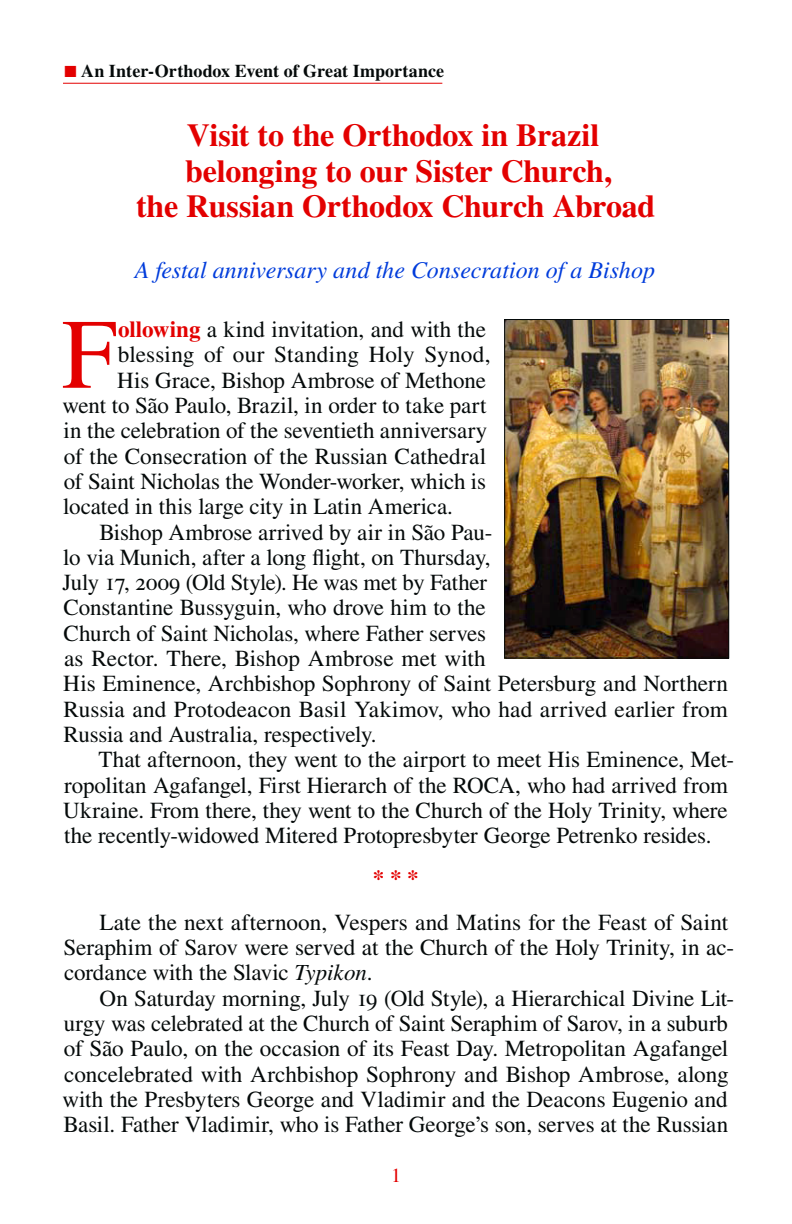
<style>
.page{position:relative;width:792px;height:1224px;background:#fff}
.page>*{position:absolute;margin:0;border:0;box-sizing:border-box;transform-origin:0 0}
.t1{font:99.4px "CTOS Times Pro";color:#e30000}
.t2{font:700 32px "CTOS Times Pro";letter-spacing:-.005em;color:#e30000}
.t3{font:italic 24px "CTOS Times Pro";color:#003cdb}
.t4{font:23px/25.4px "CTOS Times Pro";letter-spacing:-.005em;color:#050a0a}
.Paragraph_Style_1{font:700 23px "CTOS Times Pro";color:#e30000}
.t5{font:20px "CTOS Times Pro";color:#e30000}
.t6{font:700 18px "CTOS Times Pro";letter-spacing:.005em;color:#050a0a}
.s1{color:#e30000}
.s2{font-weight:700;color:#e30000}
.s3{font-style:italic}
</style>
<div class="page">
<hr style="left:63px;top:83px;width:379px;height:1px;background:#e30000">
<img style="left:506px;top:321px;width:221px;height:335px">
<div style="left:504px;top:319px;width:225px;height:339px;border:1px solid #050a0a"></div>
<p class="t6" style="left:65px;top:55px;width:381px"><span class="s1">■</span> An Inter-Orthodox Event of Great Importance</p>
<p class="t2" style="left:187px;top:107px;width:414px">Visit to the Orthodox in Brazil</p>
<p class="t2" style="left:185px;top:142px;width:428px">belonging to our Sister Church,</p>
<p class="t2" style="left:136px;top:178px;width:521px">the Russian Orthodox Church Abroad</p>
<p class="t3" style="left:135px;top:250px;width:522px">A festal anniversary and the Consecration of a Bishop</p>
<p class="t1" style="left:62px;top:270px;width:57px">F</p>
<p class="t4" style="left:118px;top:315px;width:369px"><span class="s2">ollowing</span> a kind invitation, and with the</p>
<p class="t4" style="left:118px;top:340px;width:374px">blessing of our Standing Holy Synod,</p>
<p class="t4" style="left:117px;top:366px;width:370px">His Grace, Bishop Ambrose of Methone</p>
<p class="t4" style="left:63px;top:391px;width:425px">went to São Paulo, Brazil, in order to take part</p>
<p class="t4" style="left:64px;top:416px;width:425px">in the celebration of the seventieth anniversary</p>
<p class="t4" style="left:64px;top:442px;width:424px">of the Consecration of the Russian Cathedral</p>
<p class="t4" style="left:64px;top:467px;width:424px">of Saint Nicholas the Wonder-worker, which is</p>
<p class="t4" style="left:63px;top:492px;width:391px">located in this large city in Latin America.</p>
<p class="t4" style="left:63px;top:517px;width:667px;text-indent:37px">Bishop Ambrose arrived by air in São Pau-<br>lo via Munich, after a long flight, on Thursday,<br>July 17, 2009 (Old Style). He was met by Father<br>Constantine Bussyguin, who drove him to the<br>Church of Saint Nicholas, where Father serves<br>as Rector. There, Bishop Ambrose met with<br>His Eminence, Archbishop Sophrony of Saint Petersburg and Northern Russia and Protodeacon Basil Yakimov, who had arrived earlier from Russia and Australia, respectively.</p>
<p class="t4" style="left:63px;top:745px;width:673px;text-indent:35px">That afternoon, they went to the airport to meet His Eminence, Met&shy;ropolitan Agafangel, First Hierarch of the ROCA, who had arrived from Ukraine. From there, they went to the Church of the Holy Trinity, where the recently-widowed Mitered Protopresbyter George Petrenko resides.</p>
<p class="Paragraph_Style_1" style="left:373px;top:858px;width:47px">* * *</p>
<p class="t4" style="left:64px;top:908px;width:672px;text-indent:36px">Late the next afternoon, Vespers and Matins for the Feast of Saint<br>Seraphim of Sarov were served at the Church of the Holy Trinity, in ac&shy;cordance with the Slavic <span class="s3">Typikon</span>.</p>
<p class="t4" style="left:63px;top:984px;width:673px;text-indent:37px">On Saturday morning, July 19 (Old Style), a Hierarchical Divine Lit&shy;urgy was celebrated at the Church of Saint Seraphim of Sarov, in a suburb of São Paulo, on the occasion of its Feast Day. Metropolitan Agafangel concelebrated with Archbishop Sophrony and Bishop Ambrose, along with the Presbyters George and Vladimir and the Deacons Eugenio and Basil. Father Vladimir, who is Father George’s son, serves at the Russian</p>
<p class="t5" style="left:391px;top:1158px;width:11px">1</p>
</div>
